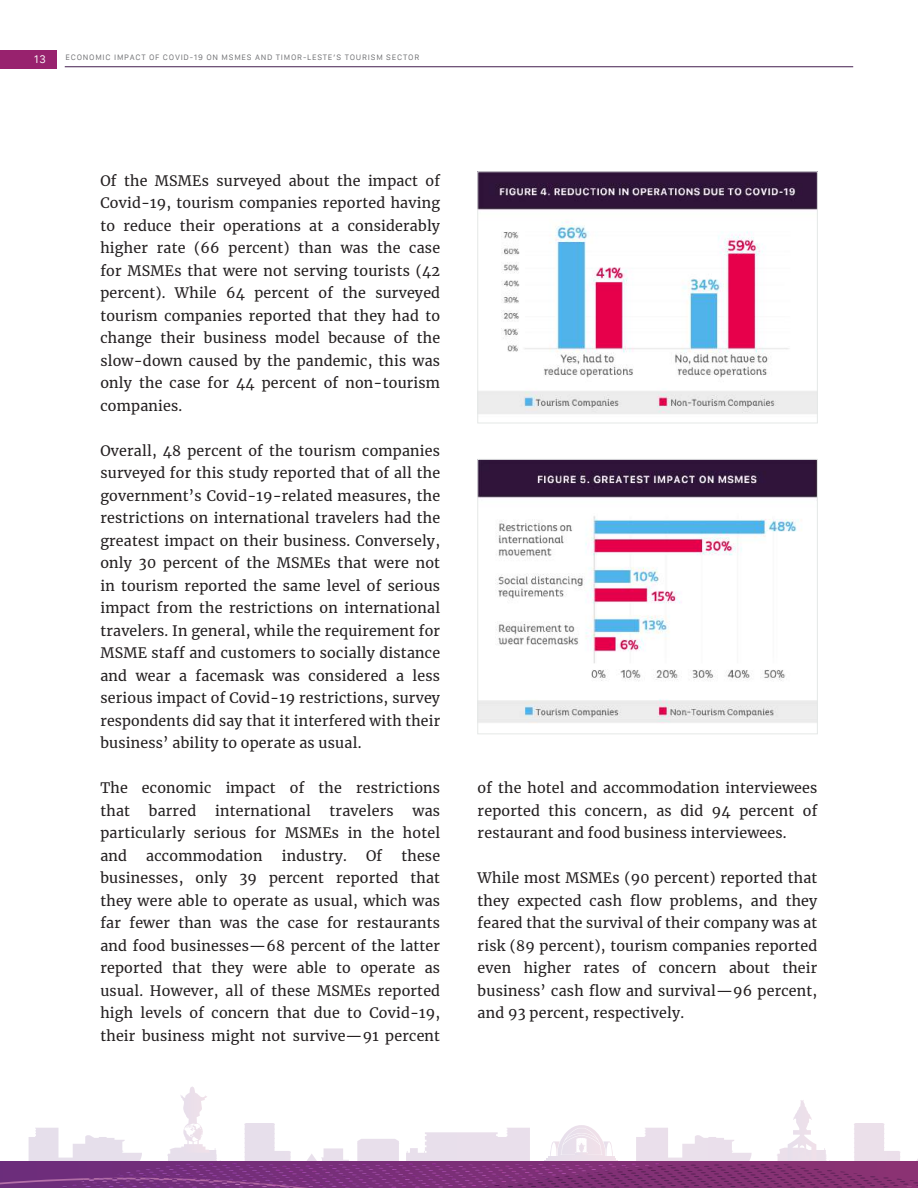
<style>
.page{position:relative;width:918px;height:1188px;background:#fff}
.page>*{position:absolute;margin:0;border:0;box-sizing:border-box;transform-origin:0 0}
.t1{font:14.25px/22.5px "Merriweather";letter-spacing:.015em;color:#231f20;text-align:justify}
.t2{font:10.5px "Galvji";color:#fff}
.t3{font:7.5px "Galvji";letter-spacing:.1em;color:#6c6d70}
</style>
<div class="page">
<hr style="left:65px;top:66px;width:788px;height:1px;background:#431e4f">
<svg style="left:0;top:1087px;width:918px;height:91px"></svg>
<img style="left:0;top:1178px;width:918px;height:10px">
<img style="left:175px;top:1163px;width:591px;height:2px">
<img style="left:119px;top:1175px;width:720px;height:2px">
<img style="left:72px;top:1185px;width:827px;height:2px">
<div style="left:0;top:50px;width:56px;height:18px;background:#98226e"></div>
<img style="left:480px;top:174px;width:336px;height:240px">
<div style="left:478px;top:172px;width:340px;height:251px;border:1px solid #e5e8e7"></div>
<img style="left:480px;top:461px;width:336px;height:262px">
<div style="left:478px;top:459px;width:340px;height:275px;border:1px solid #e5e8e7"></div>
<p class="t2" style="left:34px;top:53px;width:14px">13</p>
<p class="t3" style="left:65px;top:53px;width:355px">ECONOMIC IMPACT OF COVID-19 ON MSMES AND TIMOR-LESTE’S TOURISM SECTOR</p>
<p class="t1" style="left:100px;top:169px;width:341px">Of the MSMEs surveyed about the impact of Covid-19, tourism companies reported having to reduce their operations at a considerably higher rate (66 percent) than was the case for MSMEs that were not serving tourists (42 percent). While 64 percent of the surveyed tourism companies reported that they had to change their business model because of the slow-down caused by the pandemic, this was only the case for 44 percent of non-tourism companies.</p>
<p class="t1" style="left:100px;top:439px;width:341px">Overall, 48 percent of the tourism companies surveyed for this study reported that of all the government’s Covid-19-related measures, the restrictions on international travelers had the greatest impact on their business. Conversely, only 30 percent of the MSMEs that were not in tourism reported the same level of serious impact from the restrictions on international travelers. In general, while the requirement for MSME staff and customers to socially distance and wear a facemask was considered a less serious impact of Covid-19 restrictions, survey respondents did say that it interfered with their business’ ability to operate as usual.</p>
<p class="t1" style="left:100px;top:776px;width:341px">The economic impact of the restrictions that</p>
<p class="t1" style="left:149px;top:799px;width:49px">barred</p>
<p class="t1" style="left:215px;top:799px;width:97px">international</p>
<p class="t1" style="left:330px;top:799px;width:66px">travelers</p>
<p class="t1" style="left:100px;top:799px;width:341px;text-indent:312px">was particularly serious for MSMEs in the hotel and</p>
<p class="t1" style="left:146px;top:844px;width:118px">accommodation</p>
<p class="t1" style="left:282px;top:844px;width:67px">industry.</p>
<p class="t1" style="left:366px;top:844px;width:18px">Of</p>
<p class="t1" style="left:100px;top:844px;width:341px;text-indent:301px">these businesses, only 39 percent reported that they were able to operate as usual, which was far fewer than was the case for restaurants and food businesses—68 percent of the latter reported that they were able to operate as usual. However, all of these MSMEs reported high levels of concern that due to Covid-19, their business might not survive—91 percent</p>
<p class="t1" style="left:478px;top:776px;width:341px">of the hotel and accommodation interviewees reported this concern, as did 94 percent of restaurant and food business interviewees.</p>
<p class="t1" style="left:478px;top:866px;width:341px">While most MSMEs (90 percent) reported that they expected cash flow problems, and they feared that the survival of their company was at risk (89 percent), tourism companies reported even higher rates of concern about their business’ cash flow and survival—96 percent, and 93 percent, respectively.</p>
</div>
